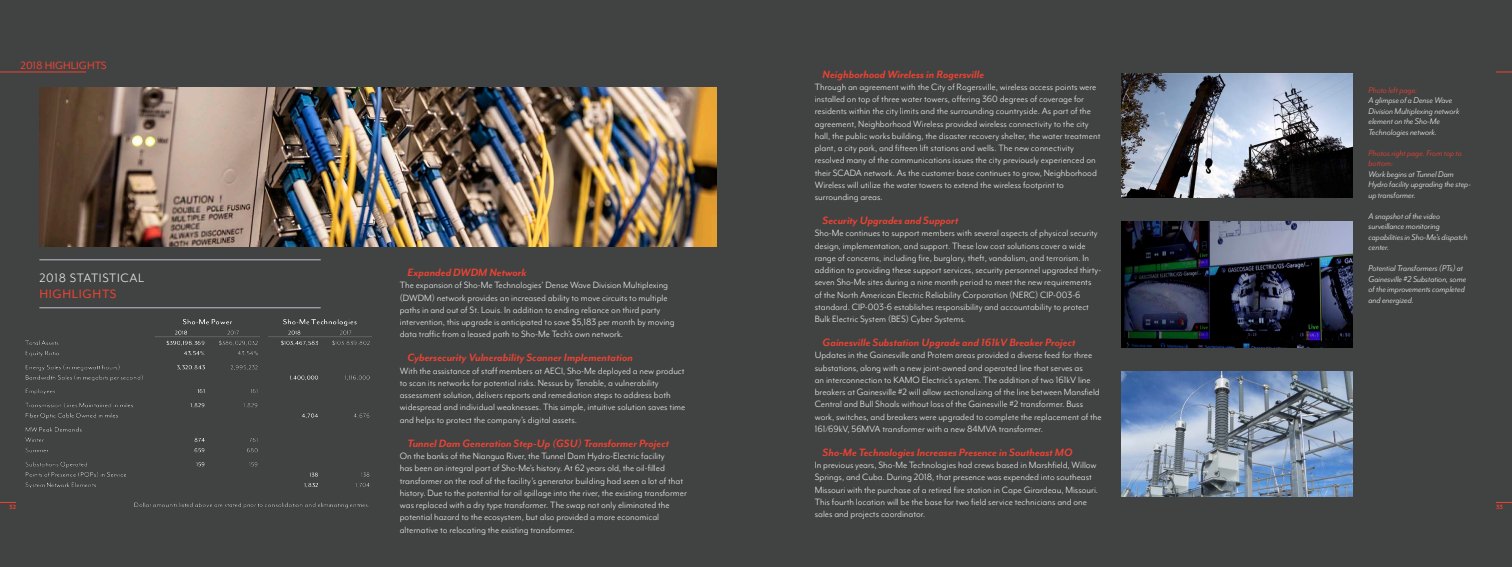
<style>
.page{position:relative;width:1512px;height:567px;background:#414343}
.page>*{position:absolute;margin:0;border:0;box-sizing:border-box;transform-origin:0 0}
.H1___Left{font:14px "Mr Eaves Mod OT";letter-spacing:.05em;color:#edeff0}
.H1___Left-2{font:14px "Mr Eaves Mod OT";letter-spacing:.05em;color:#ee4232}
.t1{font:italic 700 12.25px "Mr Eaves Mod OT";color:#ee4232}
.Section_Title{font:12.25px "Mr Eaves Mod OT";color:#ee4232}
.t2{font:10.5px/12.2px "Mr Eaves Mod OT";color:#edeff0}
.Image_Caption{font:italic 9.62px/10.5px "Mr Eaves Mod OT";color:#edeff0}
.Image_Caption-2{font:italic 9.62px/10.5px "Mr Eaves Mod OT";color:#ee4232}
.t3{font:700 7px "Mr Eaves Mod OT";color:#ee4232}
</style>
<div class="page">
<img style="left:39px;top:88px;width:678px;height:158px">
<img style="left:1122px;top:221px;width:230px;height:126px">
<img style="left:1122px;top:74px;width:230px;height:124px">
<img style="left:1122px;top:371px;width:230px;height:126px">
<hr style="left:39px;top:260px;width:282px;height:1px;background:#bdc2cd">
<hr style="left:39px;top:308px;width:282px;height:1px;background:#bdc2cd">
<img style="left:25px;top:319px;width:347px;height:189px">
<svg style="left:1496px;top:72px;width:16px;height:1px"></svg>
<svg style="left:0;top:502px;width:16px;height:1px"></svg>
<svg style="left:1496px;top:502px;width:16px;height:1px"></svg>
<hr style="left:0;top:72px;width:86px;height:1px;background:#ee4232">
<p class="Section_Title" style="left:21px;top:58px;width:88px">2018 HIGHLIGHTS</p>
<p class="t1" style="left:823px;top:67px;width:163px">Neighborhood Wireless in Rogersville</p>
<p class="t2" style="left:815px;top:81px;width:287px">Through an agreement with the City of Rogersville, wireless access points were installed on top of three water towers, offering 360 degrees of coverage for residents within the city limits and the surrounding countryside. As part of the agreement, Neighborhood Wireless provided wireless connectivity to the city hall, the public works building, the disaster recovery shelter, the water treatment plant, a city park, and fifteen lift stations and wells. The new connectivity resolved many of the communications issues the city previously experienced on their SCADA network. As the customer base continues to grow, Neighborhood Wireless will utilize the water towers to extend the wireless footprint to surrounding areas.</p>
<p class="t1" style="left:823px;top:214px;width:137px">Security Upgrades and Support</p>
<p class="t2" style="left:815px;top:227px;width:288px">Sho-Me continues to support members with several aspects of physical security design, implementation, and support. These low cost solutions cover a wide range of concerns, including fire, burglary, theft, vandalism, and terrorism. In addition to providing these support services, security personnel upgraded thirty&shy;seven Sho-Me sites during a nine month period to meet the new requirements<br>of the North American Electric Reliability Corporation (NERC) CIP-003-6 standard. CIP-003-6 establishes responsibility and accountability to protect Bulk Electric System (BES) Cyber Systems.</p>
<p class="t1" style="left:823px;top:336px;width:254px">Gainesville Substation Upgrade and 161kV Breaker Project</p>
<p class="t2" style="left:815px;top:349px;width:289px">Updates in the Gainesville and Protem areas provided a diverse feed for three substations, along with a new joint-owned and operated line that serves as<br>an interconnection to KAMO Electric’s system. The addition of two 161kV line breakers at Gainesville #2 will allow sectionalizing of the line between Mansfield Central and Bull Shoals without loss of the Gainesville #2 transformer. Buss work, switches, and breakers were upgraded to complete the replacement of the 161/69kV, 56MVA transformer with a new 84MVA transformer.</p>
<p class="t1" style="left:823px;top:446px;width:252px">Sho-Me Technologies Increases Presence in Southeast MO</p>
<p class="t2" style="left:815px;top:459px;width:285px">In previous years, Sho-Me Technologies had crews based in Marshfield, Willow Springs, and Cuba. During 2018, that presence was expended into southeast Missouri with the purchase of a retired fire station in Cape Girardeau, Missouri.<br>This fourth location will be the base for two field service technicians and one sales and projects coordinator.</p>
<p class="Image_Caption-2" style="left:1368px;top:85px;width:50px">Photo left page:</p>
<p class="Image_Caption" style="left:1368px;top:95px;width:92px">A glimpse of a Dense Wave<br>Division Multiplexing network element on the Sho-Me<br>Technologies network.</p>
<p class="Image_Caption-2" style="left:1368px;top:148px;width:95px">Photos right page. From top to bottom:</p>
<p class="Image_Caption" style="left:1368px;top:169px;width:104px">Work begins at Tunnel Dam<br>Hydro facility upgrading the step&shy;up transformer.</p>
<p class="Image_Caption" style="left:1368px;top:211px;width:101px">A snapshot of the video surveillance monitoring capabilities in Sho-Me’s dispatch center.</p>
<p class="Image_Caption" style="left:1368px;top:263px;width:99px">Potential Transformers (PTs) at<br>Gainesville #2 Substation, some of the improvements completed and energized.</p>
<p class="t1" style="left:408px;top:266px;width:120px">Expanded DWDM Network</p>
<p class="t2" style="left:400px;top:279px;width:276px">The expansion of Sho-Me Technologies’ Dense Wave Division Multiplexing (DWDM) network provides an increased ability to move circuits to multiple paths in and out of St. Louis. In addition to ending reliance on third party intervention, this upgrade is anticipated to save $5,183 per month by moving data traffic from a leased path to Sho-Me Tech’s own network.</p>
<p class="t1" style="left:408px;top:351px;width:227px">Cybersecurity Vulnerability Scanner Implementation</p>
<p class="t2" style="left:400px;top:365px;width:287px">With the assistance of staff members at AECI, Sho-Me deployed a new product to scan its networks for potential risks. Nessus by Tenable, a vulnerability assessment solution, delivers reports and remediation steps to address both widespread and individual weaknesses. This simple, intuitive solution saves time and helps to protect the company’s digital assets.</p>
<p class="t1" style="left:408px;top:436px;width:263px">Tunnel Dam Generation Step-Up (GSU) Transformer Project</p>
<p class="t2" style="left:400px;top:450px;width:289px">On the banks of the Niangua River, the Tunnel Dam Hydro-Electric facility<br>has been an integral part of Sho-Me’s history. At 62 years old, the oil-filled transformer on the roof of the facility’s generator building had seen a lot of that history. Due to the potential for oil spillage into the river, the existing transformer was replaced with a dry type transformer. The swap not only eliminated the potential hazard to the ecosystem, but also provided a more economical alternative to relocating the existing transformer.</p>
<p class="H1___Left" style="left:39px;top:270px;width:106px">2018 STATISTICAL</p>
<p class="H1___Left-2" style="left:39px;top:286px;width:79px">HIGHLIGHTS</p>
<p class="t3" style="left:9px;top:503px;width:8px">32</p>
<p class="t3" style="left:1496px;top:503px;width:8px">33</p>
</div>
